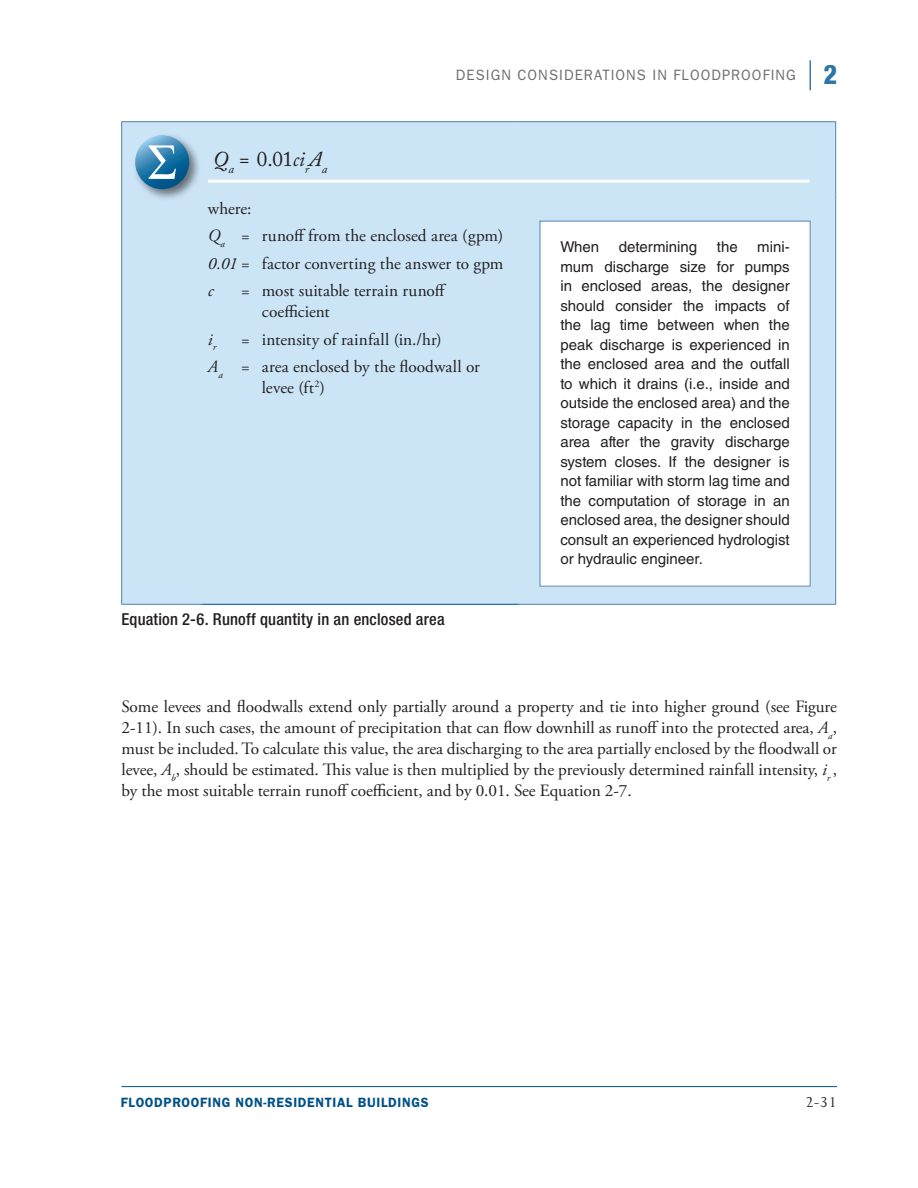
<style>
.page{position:relative;width:918px;height:1188px;background:#fff}
.page>*{position:absolute;margin:0;border:0;box-sizing:border-box;transform-origin:0 0}
.Equation_Title{font:italic 21px "Adobe Caslon Pro";color:#231f20}
.main_body{font:17.25px/21px "Adobe Garamond Pro";letter-spacing:-.005em;color:#231f20;text-align:justify}
.Equation_definition{font:17.25px/21px "Adobe Garamond Pro";color:#231f20}
.Equation_definition-2{font:italic 17.25px "Adobe Garamond Pro";color:#231f20}
.Figure_Title{font:500 condensed 16.5px "Helvetica Neue LT Std";letter-spacing:.01em;color:#231f20}
.t1{font:16.5px "Joanna MT Std";color:#231f20}
.box_text{font:15px/19.5px "Helvetica LT Std";color:#231f20;text-align:justify}
.t2{font:15px "ITC Franklin Gothic Std";letter-spacing:.075em;color:#6c6d70}
.t3{font:600 13.5px "ITC Franklin Gothic Std";letter-spacing:.05em;color:#005187}
.s1{font-family:"Helvetica Neue LT Std";font-weight:800;font-stretch:condensed;font-size:27px;color:#2f75a5}
.s2{font-style:normal}
.s3{font-style:italic}
</style>
<div class="page">
<hr style="left:122px;top:1086px;width:715px;height:1px;background:#005187">
<hr style="left:810px;top:60px;width:1px;height:30px;background:#005187">
<div style="left:122px;top:122px;width:713px;height:482px;background:#cbe5f7"></div>
<hr style="left:835px;top:122px;width:1px;height:73px;background:#5083af">
<hr style="left:201px;top:122px;width:2px;height:72px;background:#cbe5f7">
<hr style="left:122px;top:194px;width:80px;height:2px;background:#cbe5f7">
<hr style="left:202px;top:194px;width:317px;height:2px;background:#cbe5f7">
<hr style="left:201px;top:196px;width:2px;height:408px;background:#cbe5f7">
<hr style="left:519px;top:194px;width:317px;height:2px;background:#cbe5f7">
<hr style="left:518px;top:196px;width:2px;height:408px;background:#cbe5f7">
<hr style="left:122px;top:121px;width:80px;height:1px;background:#5083af">
<hr style="left:121px;top:122px;width:1px;height:73px;background:#5083af">
<hr style="left:202px;top:121px;width:317px;height:1px;background:#5083af">
<hr style="left:519px;top:121px;width:317px;height:1px;background:#5083af">
<hr style="left:121px;top:195px;width:1px;height:409px;background:#5083af">
<hr style="left:835px;top:195px;width:1px;height:409px;background:#5083af">
<hr style="left:122px;top:604px;width:80px;height:1px;background:#5083af">
<hr style="left:519px;top:604px;width:317px;height:1px;background:#5083af">
<hr style="left:202px;top:604px;width:317px;height:1px;background:#005187">
<div style="left:132px;top:132px;width:70px;height:70px;background:#231f20;opacity:.6"></div>
<svg style="left:135px;top:135px;width:54px;height:54px"></svg>
<svg style="left:148px;top:145px;width:28px;height:34px"></svg>
<hr style="left:208px;top:180px;width:601px;height:3px;background:#fff">
<div style="left:540px;top:221px;width:270px;height:365px;background:#fff"></div>
<p class="t2" style="left:456px;top:66px;width:383px">DESIGN CONSIDERATIONS IN FLOODPROOFING <span class="s1">2</span></p>
<p class="Equation_Title" style="left:213px;top:147px;width:116px">Q<sub>a</sub> = <span class="s2">0.01</span>ci<sub>r</sub>A<sub>a</sub></p>
<p class="Equation_definition" style="left:208px;top:198px;width:45px">where:</p>
<p class="Equation_definition" style="left:208px;top:226px;width:297px"><span class="s3">Q</span><sub>a</sub> <span class="s3">=</span> runoff from the enclosed area (gpm)</p>
<p class="Equation_definition" style="left:208px;top:253px;width:297px"><span class="s3">0.01 =</span> factor converting the answer to gpm</p>
<p class="Equation_definition-2" style="left:208px;top:280px;width:7px">c</p>
<p class="Equation_definition" style="left:262px;top:281px;width:186px;text-indent:-22px"><span class="s3">=</span> most suitable terrain runoff coefficient</p>
<p class="Equation_definition-2" style="left:208px;top:329px;width:10px">i<sub>r</sub></p>
<p class="Equation_definition" style="left:240px;top:329px;width:203px"><span class="s3">=</span> intensity of rainfall (in./hr)</p>
<p class="Equation_definition" style="left:262px;top:357px;width:219px;text-indent:-54px"><span class="s3">A</span><sub>a</sub> <span class="s3">=</span> area enclosed by the floodwall or levee (ft<sup>2</sup>)</p>
<p class="Figure_Title" style="left:122px;top:610px;width:325px">Equation 2-6. Runoff quantity in an enclosed area</p>
<p class="box_text" style="left:560px;top:237px;width:231px;text-indent:197px">mini&shy;mum discharge size for pumps in enclosed areas, the designer should consider the impacts of the lag time between when the peak discharge is experienced in the enclosed area and the outfall to which it drains (i.e., inside and outside the enclosed area) and the storage capacity in the enclosed area after the gravity discharge system closes. If the designer is not familiar with storm lag time and the computation of storage in an enclosed area, the designer should consult an experienced hydrologist or hydraulic engineer.</p>
<p class="box_text" style="left:560px;top:237px;width:40px">When</p>
<p class="box_text" style="left:619px;top:237px;width:80px">determining</p>
<p class="box_text" style="left:717px;top:237px;width:22px">the</p>
<p class="main_body" style="left:121px;top:697px;width:717px">Some levees and floodwalls extend only partially around a property and tie into higher ground (see Figure 2-11). In such cases, the amount of precipitation that can flow downhill as runoff into the protected area, <span class="s3">A</span><sub>a</sub>, must be included. To calculate this value, the area discharging to the area partially enclosed by the floodwall or levee, <span class="s3">A</span><sub>b</sub>, should be estimated. This value is then multiplied by the previously determined rainfall intensity, <span class="s3">i</span><sub>r</sub> , by the most suitable terrain runoff coefficient, and by 0.01. See Equation 2-7.</p>
<p class="t3" style="left:121px;top:1095px;width:309px">FLOODPROOFING NON-RESIDENTIAL BUILDINGS</p>
<p class="t1" style="left:805px;top:1093px;width:33px">2-31</p>
</div>
